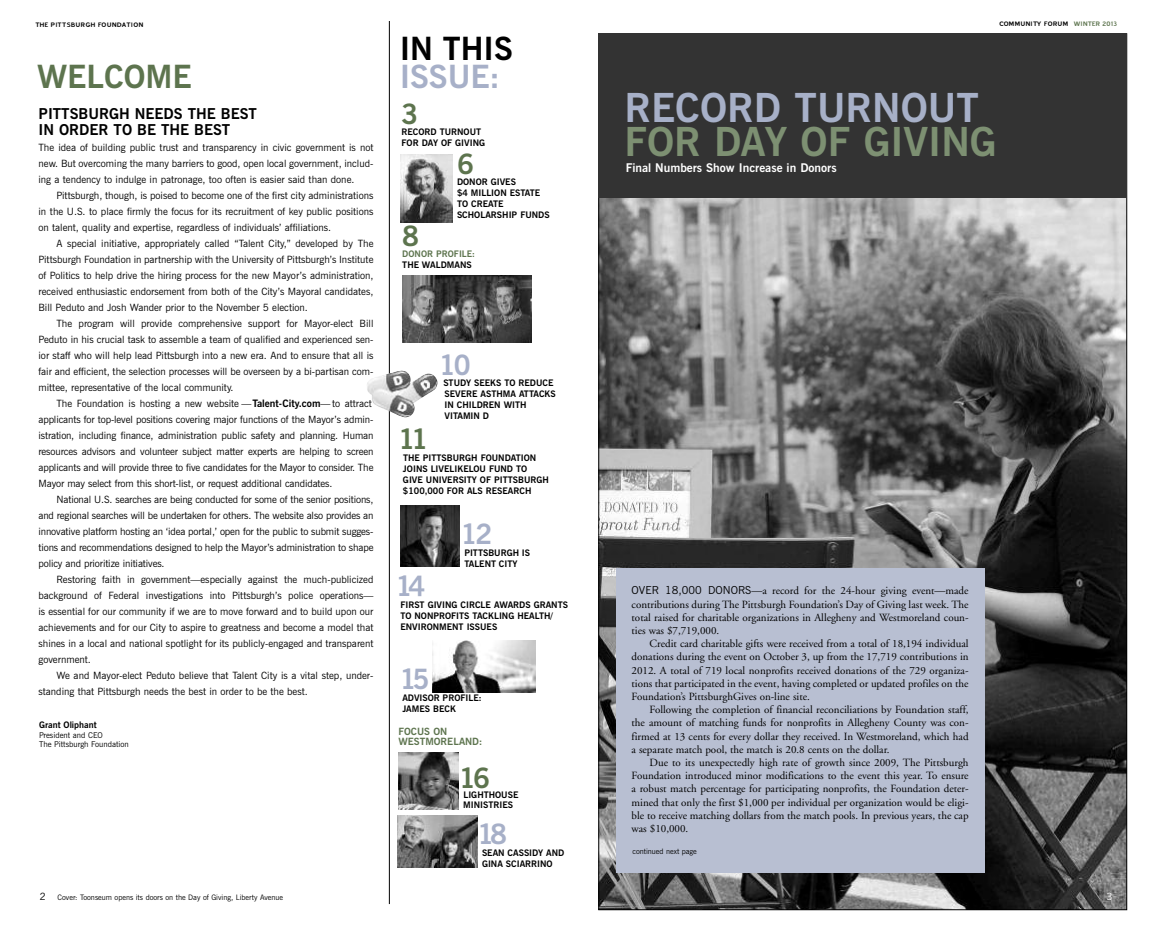
<style>
.page{position:relative;width:1152px;height:936px;background:#fff}
.page>*{position:absolute;margin:0;border:0;box-sizing:border-box;transform-origin:0 0}
.t1{font:700 40px "News Gothic BT";color:#7d9072}
.t2{font:700 40px "News Gothic BT";color:#a7b0c8}
.t3{font:700 32px "News Gothic BT";color:#5d744e}
.t4{font:700 32px "News Gothic BT";color:#000}
.t5{font:700 32px "News Gothic BT";color:#a7b0c8}
.t6{font:700 28px "News Gothic BT";letter-spacing:-.16em;color:#a7b0c8}
.t7{font:700 28px "News Gothic BT";color:#5d744e}
.t8{font:700 15px/16px "News Gothic BT";color:#000}
.t9{font:700 12px "News Gothic BT";color:#fff}
.t10{font:11px/13.2px "Adobe Garamond";color:#000;text-align:justify}
.t11{font:10px/16px "News Gothic BT";letter-spacing:-.01em;color:#000;text-align:justify}
.t12{font:700 10px/10px "News Gothic BT";color:#5d744e}
.t13{font:10px "News Gothic BT";color:#fff}
.t14{font:700 9px/11px "News Gothic BT";color:#000}
.t15{font:700 9px "News Gothic BT";color:#5d744e}
.t16{font:8px "Blue Highway";color:#000}
.t17{font:8px/9.6px "News Gothic BT";color:#000}
.t18{font:7.5px "News Gothic BT";color:#000}
.s1{color:#5d744e}
.s2{font-weight:700;font-size:10.2px}
.s3{font-size:10px}
.s4{font-family:"News Gothic BT"}
</style>
<div class="page">
<img style="left:600px;top:198px;width:525px;height:710px">
<div style="left:616px;top:568px;width:369px;height:304px;background:#b8bfd2"></div>
<div style="left:598px;top:33px;width:529px;height:165px;background:#333"></div>
<hr style="left:389px;top:21px;width:1px;height:883px;background:#000">
<img style="left:402px;top:276px;width:129px;height:67px">
<img style="left:400px;top:505px;width:60px;height:62px">
<img style="left:398px;top:752px;width:60px;height:58px">
<img style="left:400px;top:154px;width:53px;height:69px">
<img style="left:367px;top:370px;width:70px;height:47px">
<img style="left:433px;top:640px;width:103px;height:52px">
<img style="left:398px;top:815px;width:80px;height:53px">
<p class="t16" style="left:35px;top:19px;width:110px">THE PITTSBURGH FOUNDATION</p>
<p class="t16" style="left:999px;top:19px;width:120px">COMMUNITY FORUM <span class="s1">WINTER 2013</span></p>
<h2 class="t3" style="left:37px;top:64px;width:156px">WELCOME</h2>
<h3 class="t8" style="left:38px;top:107px;width:220px">PITTSBURGH NEEDS THE BEST<br>IN ORDER TO BE THE BEST</h3>
<p class="t11" style="left:38px;top:141px;width:337px">The idea of building public trust and transparency in civic government is not new. But overcoming the many barriers to good, open local government, includ&shy;ing a tendency to indulge in patronage, too often is easier said than done.</p>
<p class="t11" style="left:38px;top:189px;width:336px;text-indent:18px">Pittsburgh, though, is poised to become one of the first city administrations in the U.S. to place firmly the focus for its recruitment of key public positions on talent, quality and expertise, regardless of individuals’ affiliations.</p>
<p class="t11" style="left:38px;top:237px;width:337px;text-indent:18px">A special initiative, appropriately called “Talent City,” developed by The Pittsburgh Foundation in partnership with the University of Pittsburgh’s Institute of Politics to help drive the hiring process for the new Mayor’s administration, received enthusiastic endorsement from both of the City’s Mayoral candidates, Bill Peduto and Josh Wander prior to the November 5 election.</p>
<p class="t11" style="left:38px;top:317px;width:337px;text-indent:18px">The program will provide comprehensive support for Mayor-elect Bill Peduto in his crucial task to assemble a team of qualified and experienced sen&shy;ior staff who will help lead Pittsburgh into a new era. And to ensure that all is fair and efficient, the selection processes will be overseen by a bi-partisan com&shy;mittee, representative of the local community.</p>
<p class="t11" style="left:38px;top:397px;width:337px;text-align:left;text-indent:18px">The Foundation is hosting a new website —<span class="s2">Talent-City.com</span>— to attract applicants for top-level positions covering major functions of the Mayor’s admin&shy;istration, including finance, administration public safety and planning. Human resources advisors and volunteer subject matter experts are helping to screen applicants and will provide three to five candidates for the Mayor to consider. The Mayor may select from this short-list, or request additional candidates.</p>
<p class="t11" style="left:38px;top:493px;width:337px;text-indent:18px">National U.S. searches are being conducted for some of the senior positions, and regional searches will be undertaken for others. The website also provides an innovative platform hosting an ‘idea portal,’ open for the public to submit sugges&shy;tions and recommendations designed to help the Mayor’s administration to shape policy and prioritize initiatives.</p>
<p class="t11" style="left:38px;top:573px;width:337px;text-indent:18px">Restoring faith in government—especially against the much-publicized background of Federal investigations into Pittsburgh’s police operations— is essential for our community if we are to move forward and to build upon our achievements and for our City to aspire to greatness and become a model that shines in a local and national spotlight for its publicly-engaged and transparent government.</p>
<p class="t11" style="left:39px;top:669px;width:337px;text-indent:18px">We and Mayor-elect Peduto believe that Talent City is a vital step, under&shy;standing that Pittsburgh needs the best in order to be the best.</p>
<p class="t14" style="left:39px;top:720px;width:59px">Grant Oliphant</p>
<p class="t17" style="left:39px;top:731px;width:91px">President and CEO<br>The Pittsburgh Foundation</p>
<p class="t18" style="left:40px;top:894px;width:245px"><span class="s3">2</span> Cover: Toonseum opens its doors on the Day of Giving, Liberty Avenue</p>
<h2 class="t4" style="left:400px;top:37px;width:115px">IN THIS</h2>
<h2 class="t5" style="left:400px;top:65px;width:102px">ISSUE:</h2>
<h3 class="t7" style="left:402px;top:103px;width:18px">3</h3>
<p class="t14" style="left:402px;top:127px;width:85px">RECORD TURNOUT<br>FOR DAY OF GIVING</p>
<h3 class="t7" style="left:457px;top:154px;width:18px">6</h3>
<p class="t14" style="left:457px;top:177px;width:94px">DONOR GIVES<br>$4 MILLION ESTATE<br>TO CREATE<br>SCHOLARSHIP FUNDS</p>
<h3 class="t7" style="left:402px;top:226px;width:19px">8</h3>
<p class="t15" style="left:402px;top:251px;width:74px">DONOR PROFILE:</p>
<p class="t14" style="left:402px;top:260px;width:71px">THE WALDMANS</p>
<h3 class="t6" style="left:439px;top:354px;width:33px">10</h3>
<p class="t14" style="left:443px;top:378px;width:114px">STUDY SEEKS TO REDUCE<br>SEVERE ASTHMA ATTACKS<br>IN CHILDREN WITH<br>VITAMIN D</p>
<h3 class="t7" style="left:398px;top:429px;width:32px">11</h3>
<p class="t14" style="left:403px;top:453px;width:147px">THE PITTSBURGH FOUNDATION<br>JOINS LIVELIKELOU FUND TO<br>GIVE UNIVERSITY OF PITTSBURGH $100,000 FOR ALS RESEARCH</p>
<h3 class="t6" style="left:461px;top:524px;width:33px">12</h3>
<p class="t14" style="left:464px;top:548px;width:67px">PITTSBURGH IS<br>TALENT CITY</p>
<h3 class="t6" style="left:396px;top:576px;width:31px">14</h3>
<p class="t14" style="left:400px;top:600px;width:169px">FIRST GIVING CIRCLE AWARDS GRANTS<br>TO NONPROFITS TACKLING HEALTH/<br>ENVIRONMENT ISSUES</p>
<h3 class="t6" style="left:400px;top:669px;width:31px">15</h3>
<p class="t14" style="left:402px;top:693px;width:81px">ADVISOR PROFILE:<br>JAMES BECK</p>
<p class="t12" style="left:398px;top:728px;width:85px">FOCUS ON<br>WESTMORELAND:</p>
<h3 class="t7" style="left:459px;top:768px;width:32px">16</h3>
<p class="t14" style="left:463px;top:791px;width:57px;line-height:10px">LIGHTHOUSE<br>MINISTRIES</p>
<h3 class="t6" style="left:478px;top:823px;width:31px">18</h3>
<p class="t14" style="left:482px;top:848px;width:84px">SEAN CASSIDY AND<br>GINA SCIARRINO</p>
<h1 class="t2" style="left:625px;top:93px;width:356px">RECORD TURNOUT</h1>
<h1 class="t1" style="left:625px;top:127px;width:374px">FOR DAY OF GIVING</h1>
<p class="t9" style="left:626px;top:163px;width:212px">Final Numbers Show Increase in Donors</p>
<p class="t10" style="left:632px;top:585px;width:339px"><span class="s4">OVER 18,000 DONORS</span>—a record for the 24-hour giving event—made contributions during The Pittsburgh Foundation’s Day of Giving last week. The total raised for charitable organizations in Allegheny and Westmoreland coun&shy;ties was $7,719,000.</p>
<p class="t10" style="left:632px;top:638px;width:339px;text-indent:18px">Credit card charitable gifts were received from a total of 18,194 individual donations during the event on October 3, up from the 17,719 contributions in 2012. A total of 719 local nonprofits received donations of the 729 organiza&shy;tions that participated in the event, having completed or updated profiles on the Foundation’s PittsburghGives on-line site.</p>
<p class="t10" style="left:632px;top:704px;width:339px;text-indent:18px">Following the completion of financial reconciliations by Foundation staff, the amount of matching funds for nonprofits in Allegheny County was con&shy;firmed at 13 cents for every dollar they received. In Westmoreland, which had a separate match pool, the match is 20.8 cents on the dollar.</p>
<p class="t10" style="left:632px;top:757px;width:339px;text-indent:18px">Due to its unexpectedly high rate of growth since 2009, The Pittsburgh Foundation introduced minor modifications to the event this year. To ensure a robust match percentage for participating nonprofits, the Foundation deter&shy;mined that only the first $1,000 per individual per organization would be eligi&shy;ble to receive matching dollars from the match pools. In previous years, the cap was $10,000.</p>
<p class="t18" style="left:633px;top:848px;width:66px">continued next page</p>
<p class="t13" style="left:1106px;top:893px;width:8px">3</p>
</div>
